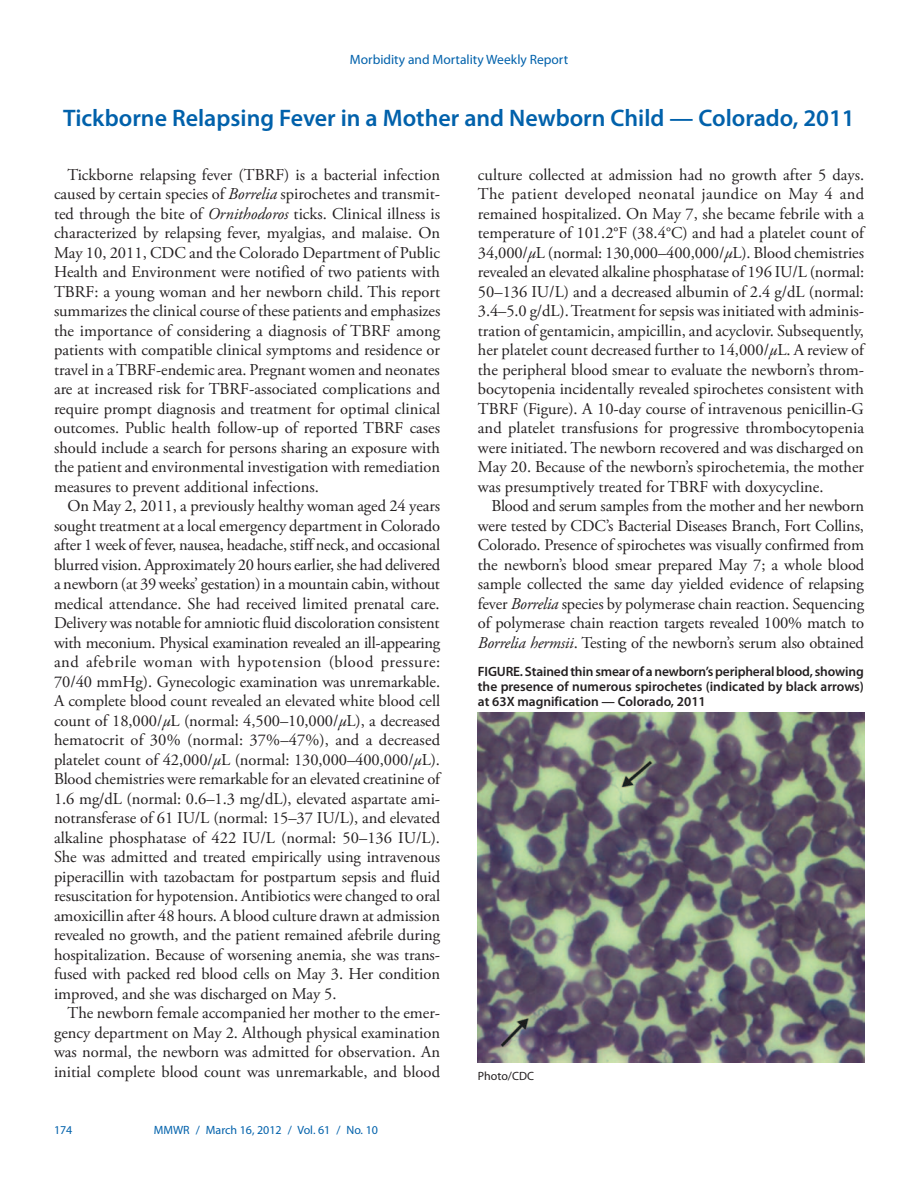
<style>
.page{position:relative;width:918px;height:1188px;background:#fff}
.page>*{position:absolute;margin:0;border:0;box-sizing:border-box;transform-origin:0 0}
.Headline{font:600 24px "Myriad Pro";color:#0161ab}
.Body_Text{font:16.5px/19.5px "Adobe Garamond Pro";color:#231f20;text-align:justify}
.t1{font:600 13.5px/15px "Myriad Pro";color:#231f20;text-align:justify}
.t2{font:13.5px "Myriad Pro";color:#0161ab}
.t3{font:12px "Myriad Pro";color:#0161ab}
.t4{font:12px "Myriad Pro";color:#231f20}
.s1{font-style:italic}
</style>
<div class="page">
<img style="left:478px;top:713px;width:386px;height:350px">
<p class="t2" style="left:350px;top:51px;width:220px">Morbidity and Mortality Weekly Report</p>
<p class="Headline" style="left:63px;top:103px;width:793px">Tickborne Relapsing Fever in a Mother and Newborn Child — Colorado, 2011</p>
<p class="Body_Text" style="left:54px;top:165px;width:388px;text-indent:13px">Tickborne relapsing fever (TBRF) is a bacterial infection caused by certain species of <span class="s1">Borrelia</span> spirochetes and transmit&shy;ted through the bite of <span class="s1">Ornithodoros</span> ticks. Clinical illness is characterized by relapsing fever, myalgias, and malaise. On May 10, 2011, CDC and the Colorado Department of Public Health and Environment were notified of two patients with TBRF: a young woman and her newborn child. This report summarizes the clinical course of these patients and emphasizes the importance of considering a diagnosis of TBRF among patients with compatible clinical symptoms and residence or travel in a TBRF-endemic area. Pregnant women and neonates are at increased risk for TBRF-associated complications and require prompt diagnosis and treatment for optimal clinical outcomes. Public health follow-up of reported TBRF cases should include a search for persons sharing an exposure with the patient and environmental investigation with remediation measures to prevent additional infections.</p>
<p class="Body_Text" style="left:54px;top:497px;width:388px;text-indent:13px">On May 2, 2011, a previously healthy woman aged 24 years sought treatment at a local emergency department in Colorado after 1 week of fever, nausea, headache, stiff neck, and occasional blurred vision. Approximately 20 hours earlier, she had delivered a newborn (at 39 weeks’ gestation) in a mountain cabin, without medical attendance. She had received limited prenatal care.<br>Delivery was notable for amniotic fluid discoloration consistent with meconium. Physical examination revealed an ill-appearing and afebrile woman with hypotension (blood pressure:<br>70/40 mmHg). Gynecologic examination was unremarkable.<br>A complete blood count revealed an elevated white blood cell count of 18,000/<span class="s1">µ</span>L (normal: 4,500–10,000/<span class="s1">µ</span>L), a decreased hematocrit of 30% (normal: 37%–47%), and a decreased platelet count of 42,000/<span class="s1">µ</span>L (normal: 130,000–400,000/<span class="s1">µ</span>L).<br>Blood chemistries were remarkable for an elevated creatinine of 1.6 mg/dL (normal: 0.6–1.3 mg/dL), elevated aspartate ami&shy;notransferase of 61 IU/L (normal: 15–37 IU/L), and elevated alkaline phosphatase of 422 IU/L (normal: 50–136 IU/L).<br>She was admitted and treated empirically using intravenous piperacillin with tazobactam for postpartum sepsis and fluid resuscitation for hypotension. Antibiotics were changed to oral amoxicillin after 48 hours. A blood culture drawn at admission revealed no growth, and the patient remained afebrile during hospitalization. Because of worsening anemia, she was trans&shy;fused with packed red blood cells on May 3. Her condition improved, and she was discharged on May 5.</p>
<p class="Body_Text" style="left:54px;top:1004px;width:388px;text-indent:13px">The newborn female accompanied her mother to the emer&shy;gency department on May 2. Although physical examination was normal, the newborn was admitted for observation. An initial complete blood count was unremarkable, and blood</p>
<p class="Body_Text" style="left:478px;top:165px;width:388px">culture collected at admission had no growth after 5 days.<br>The patient developed neonatal jaundice on May 4 and remained hospitalized. On May 7, she became febrile with a temperature of 101.2°F (38.4°C) and had a platelet count of 34,000/<span class="s1">µ</span>L (normal: 130,000–400,000/<span class="s1">µ</span>L). Blood chemistries revealed an elevated alkaline phosphatase of 196 IU/L (normal:<br>50–136 IU/L) and a decreased albumin of 2.4 g/dL (normal:<br>3.4–5.0 g/dL). Treatment for sepsis was initiated with adminis&shy;tration of gentamicin, ampicillin, and acyclovir. Subsequently, her platelet count decreased further to 14,000/<span class="s1">µ</span>L. A review of the peripheral blood smear to evaluate the newborn’s throm&shy;bocytopenia incidentally revealed spirochetes consistent with TBRF (Figure). A 10-day course of intravenous penicillin-G and platelet transfusions for progressive thrombocytopenia were initiated. The newborn recovered and was discharged on May 20. Because of the newborn’s spirochetemia, the mother was presumptively treated for TBRF with doxycycline.</p>
<p class="Body_Text" style="left:478px;top:497px;width:388px;text-indent:13px">Blood and serum samples from the mother and her newborn were tested by CDC’s Bacterial Diseases Branch, Fort Collins, Colorado. Presence of spirochetes was visually confirmed from the newborn’s blood smear prepared May 7; a whole blood sample collected the same day yielded evidence of relapsing fever <span class="s1">Borrelia</span> species by polymerase chain reaction. Sequencing of polymerase chain reaction targets revealed 100% match to <span class="s1">Borrelia hermsii</span>. Testing of the newborn’s serum also obtained</p>
<p class="t1" style="left:478px;top:664px;width:388px">FIGURE. Stained thin smear of a newborn’s peripheral blood, showing the presence of numerous spirochetes (indicated by black arrows) at 63X magnification — Colorado, 2011</p>
<p class="t4" style="left:478px;top:1069px;width:58px">Photo/CDC</p>
<p class="t3" style="left:54px;top:1123px;width:20px">174</p>
<p class="t3" style="left:154px;top:1123px;width:226px">MMWR / March 16, 2012 / Vol. 61 / No. 10</p>
</div>
